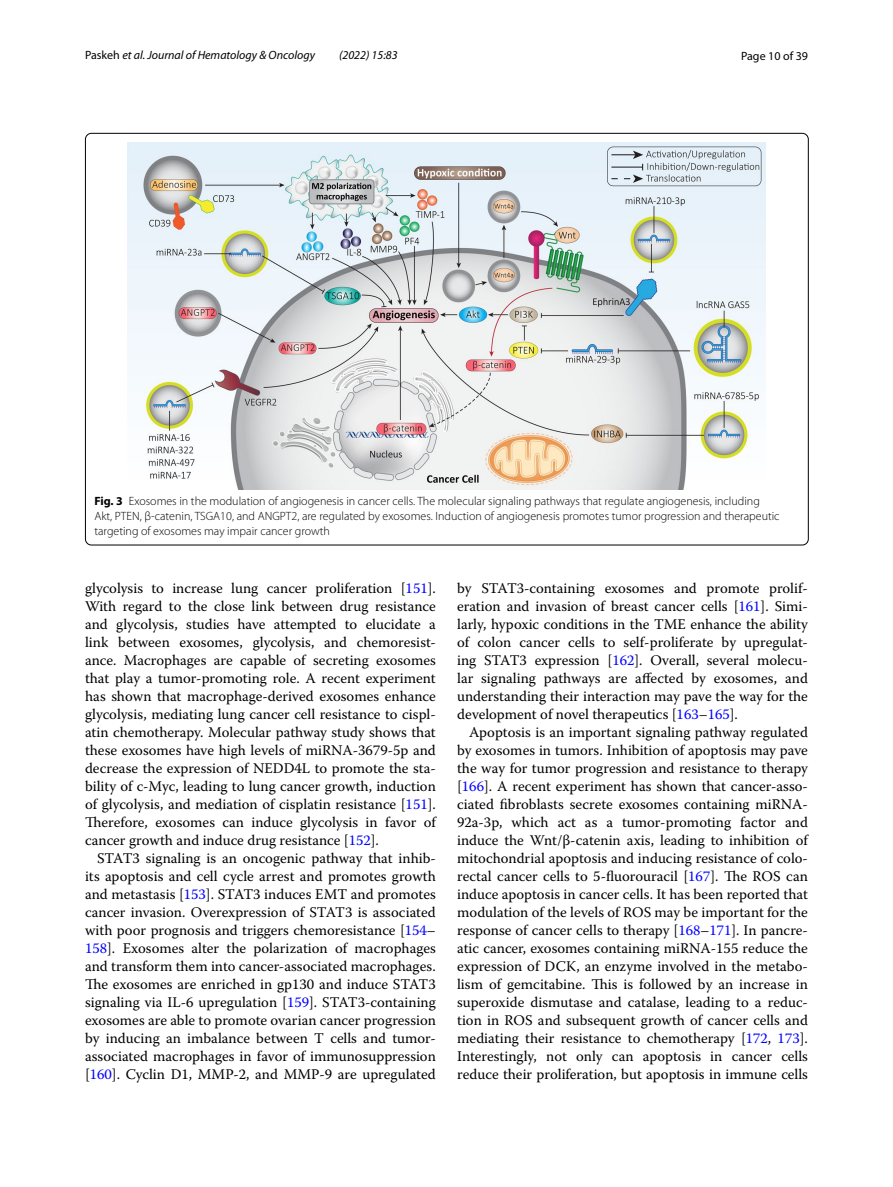
<style>
.page{position:relative;width:893px;height:1187px;background:#fff}
.page>*{position:absolute;margin:0;border:0;box-sizing:border-box;transform-origin:0 0}
.t1{font:14.7px/18px "Warnock Pro";color:#000;text-align:justify}
.t2{font:300 12px/15px "Myriad Pro";color:#000}
.t3{font:italic 12px "Myriad Pro";color:#000}
.t4{font:12px "Myriad Pro";color:#000}
.s1{font-style:normal}
.s2{font-weight:700}
.s3{color:#00f}
</style>
<div class="page">
<img style="left:128px;top:142px;width:638px;height:348px">
<p class="t3" style="left:85px;top:48px;width:231px"><span class="s1">Paskeh</span> et al. Journal of Hematology &amp; Oncology</p>
<p class="t3" style="left:339px;top:48px;width:60px">(2022) 15:83</p>
<p class="t4" style="left:741px;top:48px;width:68px">Page 10 of 39</p>
<p class="t2" style="left:94px;top:494px;width:687px"><span class="s2">Fig. 3</span> Exosomes in the modulation of angiogenesis in cancer cells. The molecular signaling pathways that regulate angiogenesis, including<br>Akt, PTEN, β-catenin, TSGA10, and ANGPT2, are regulated by exosomes. Induction of angiogenesis promotes tumor progression and therapeutic targeting of exosomes may impair cancer growth</p>
<p class="t1" style="left:85px;top:579px;width:352px">glycolysis to increase lung cancer proliferation [<span class="s3">151</span>].<br>With regard to the close link between drug resistance and glycolysis, studies have attempted to elucidate a link between exosomes, glycolysis, and chemoresist&shy;ance. Macrophages are capable of secreting exosomes that play a tumor-promoting role. A recent experiment has shown that macrophage-derived exosomes enhance glycolysis, mediating lung cancer cell resistance to cispl&shy;atin chemotherapy. Molecular pathway study shows that these exosomes have high levels of miRNA-3679-5p and decrease the expression of NEDD4L to promote the sta&shy;bility of c-Myc, leading to lung cancer growth, induction of glycolysis, and mediation of cisplatin resistance [<span class="s3">151</span>].<br>Therefore, exosomes can induce glycolysis in favor of cancer growth and induce drug resistance [<span class="s3">152</span>].</p>
<p class="t1" style="left:85px;top:849px;width:352px;text-indent:12px">STAT3 signaling is an oncogenic pathway that inhib&shy;its apoptosis and cell cycle arrest and promotes growth and metastasis [<span class="s3">153</span>]. STAT3 induces EMT and promotes cancer invasion. Overexpression of STAT3 is associated with poor prognosis and triggers chemoresistance [<span class="s3">154</span>– <span class="s3">158</span>]. Exosomes alter the polarization of macrophages and transform them into cancer-associated macrophages.<br>The exosomes are enriched in gp130 and induce STAT3 signaling via IL-6 upregulation [<span class="s3">159</span>]. STAT3-containing exosomes are able to promote ovarian cancer progression by inducing an imbalance between T cells and tumor&shy;associated macrophages in favor of immunosuppression [<span class="s3">160</span>]. Cyclin D1, MMP-2, and MMP-9 are upregulated</p>
<p class="t1" style="left:457px;top:579px;width:352px">by STAT3-containing exosomes and promote prolif&shy;eration and invasion of breast cancer cells [<span class="s3">161</span>]. Simi&shy;larly, hypoxic conditions in the TME enhance the ability of colon cancer cells to self-proliferate by upregulat&shy;ing STAT3 expression [<span class="s3">162</span>]. Overall, several molecu&shy;lar signaling pathways are affected by exosomes, and understanding their interaction may pave the way for the development of novel therapeutics [<span class="s3">163</span>–<span class="s3">165</span>].</p>
<p class="t1" style="left:457px;top:723px;width:352px;text-indent:12px">Apoptosis is an important signaling pathway regulated by exosomes in tumors. Inhibition of apoptosis may pave the way for tumor progression and resistance to therapy [<span class="s3">166</span>]. A recent experiment has shown that cancer-asso&shy;ciated fibroblasts secrete exosomes containing miRNA-92a-3p, which act as a tumor-promoting factor and induce the Wnt/β-catenin axis, leading to inhibition of mitochondrial apoptosis and inducing resistance of colo&shy;rectal cancer cells to 5-fluorouracil [<span class="s3">167</span>]. The ROS can induce apoptosis in cancer cells. It has been reported that modulation of the levels of ROS may be important for the response of cancer cells to therapy [<span class="s3">168</span>–<span class="s3">171</span>]. In pancre&shy;atic cancer, exosomes containing miRNA-155 reduce the expression of DCK, an enzyme involved in the metabo&shy;lism of gemcitabine. This is followed by an increase in superoxide dismutase and catalase, leading to a reduc&shy;tion in ROS and subsequent growth of cancer cells and mediating their resistance to chemotherapy [<span class="s3">172</span>, <span class="s3">173</span>].<br>Interestingly, not only can apoptosis in cancer cells reduce their proliferation, but apoptosis in immune cells</p>
</div>
